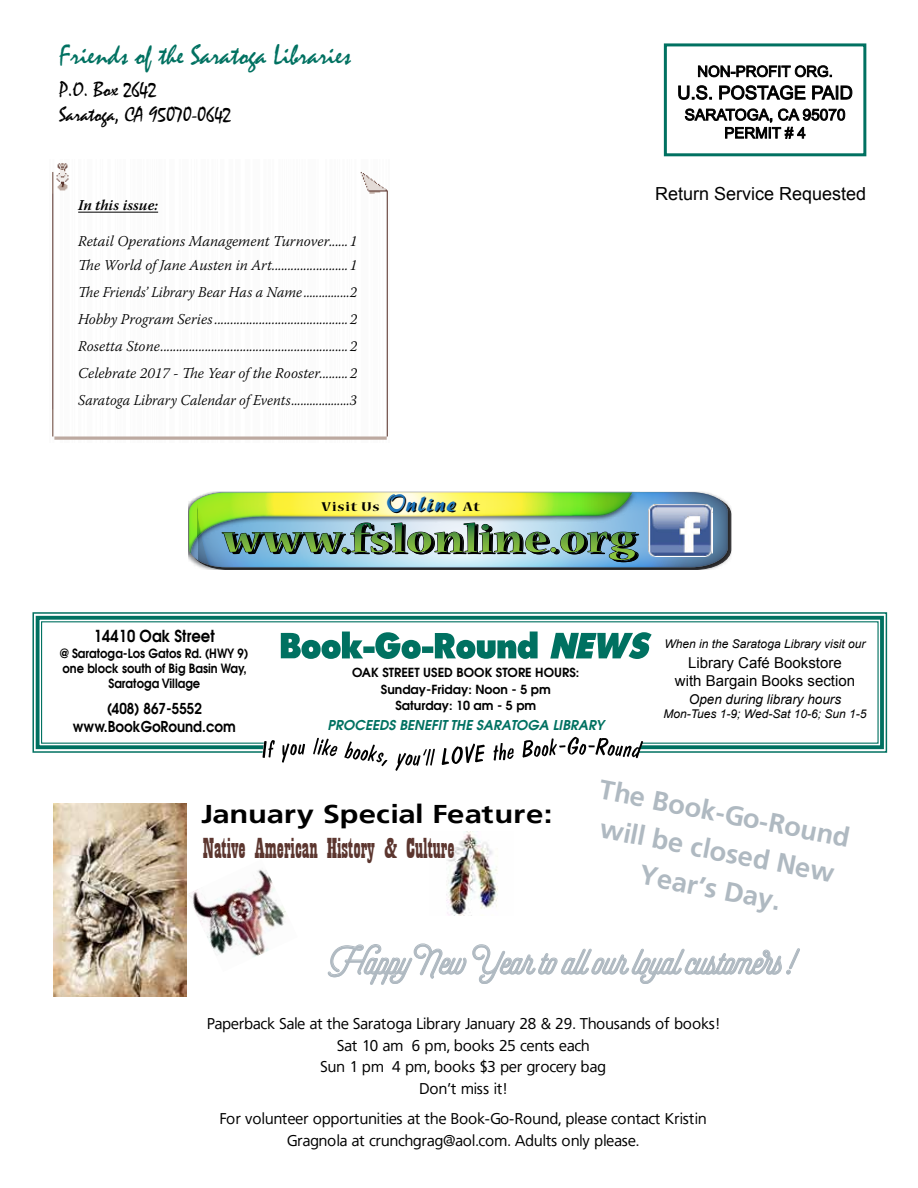
<style>
.page{position:relative;width:918px;height:1188px;background:#fff}
.page>*{position:absolute;margin:0;border:0;box-sizing:border-box;transform-origin:0 0}
.t1{font:700 42.45px "Nueva Std";letter-spacing:.025em;color:#000;scale:1.12 1}
.t2{font:900 39.9px "Selfie";color:#afb9c1}
.t3{font:700 31.5px/37.8px "Weissach";color:#afb9c1;text-align:center}
.t4{font:30px "Playbill";color:#5c362f}
.t5{font:700 30px "Weissach";color:#000;scale:1.2 1}
.t6{font:28.5px "Mistral";color:#007161}
.t7{font:21px/25.5px "Mistral";color:#000}
.t8{font:18px/21.6px "Weissach";color:#000;text-align:center}
.t9{font:18px "Arial";color:#000}
.t10{font:600 16.5px "Avant Garde";color:#000;scale:.9 1}
.t11{font:italic 300 15px/27px "Warnock Pro";color:#000;text-align:justify;scale:.96 1}
.t12{font:italic 300 15px/24px "Warnock Pro";color:#000}
.t13{font:15px/18px "Arial";color:#000;text-align:center}
.t14{font:600 15px/18px "Avant Garde";color:#000;text-align:center;scale:.9 1}
.t15{font:italic 600 15px "Warnock Pro";color:#000}
.t16{font:700 14.1px "Nueva Std";letter-spacing:.05em;color:#000;scale:1.12 1}
.t17{font:italic 600 13.5px "Avant Garde";color:#007161}
.t18{font:italic 13.5px "Arial";color:#000}
.t19{font:600 12.75px/15.3px "Avant Garde";color:#000;text-align:center;scale:.9 1}
.t20{font:600 12.45px/16.5px "Avant Garde";color:#000;text-align:center}
.t21{font:italic 12px "Arial";color:#000}
.s1{font-family:"ARBERKLEY";font-weight:400;font-size:24.45px;color:#1c75bc}
</style>
<div class="page">
<img style="left:446px;top:831px;width:52px;height:85px">
<img style="left:189px;top:869px;width:97px;height:88px">
<div style="left:36px;top:616px;width:848px;height:133px;border:4px solid #007161"></div>
<div style="left:32px;top:612px;width:855px;height:141px;border:2px solid #007161"></div>
<img style="left:52px;top:163px;width:336px;height:277px">
<div style="left:664px;top:43px;width:202px;height:113px;border:3px solid #007161"></div>
<svg style="left:698px;top:65px;width:134px;height:12px"></svg>
<svg style="left:678px;top:85px;width:174px;height:15px"></svg>
<svg style="left:685px;top:109px;width:160px;height:30px"></svg>
<hr style="left:78px;top:212px;width:80px;height:1px;background:#000">
<svg style="left:281px;top:632px;width:371px;height:27px"></svg>
<img style="left:189px;top:492px;width:542px;height:78px">
<img style="left:648px;top:504px;width:65px;height:52px">
<svg style="left:262px;top:737px;width:381px;height:34px"></svg>
<svg style="left:328px;top:943px;width:472px;height:42px"></svg>
<img style="left:54px;top:804px;width:132px;height:192px">
<h3 class="t6" style="left:59px;top:39px;width:293px">Friends of the Saratoga Libraries</h3>
<h3 class="t7" style="left:59px;top:77px;width:174px">P.O. Box 2642<br>Saratoga, CA 95070-0642</h3>
<p class="t15" style="left:78px;top:196px;width:81px">In this issue:</p>
<p class="t12" style="left:78px;top:229px;width:280px">Retail Operations Management Turnover......1<br>The World of Jane Austen in Art........................1</p>
<p class="t11" style="left:78px;top:279px;width:292px">The Friends’ Library Bear Has a Name ...............2<br>Hobby Program Series..........................................2<br>Rosetta Stone...........................................................2<br>Celebrate 2017 - The Year of the Rooster.........2<br>Saratoga Library Calendar of Events...................3</p>
<p class="t9" style="left:655px;top:182px;width:213px">Return Service Requested</p>
<p class="t16" style="left:322px;top:500px;width:143px">Visit Us <span class="s1">Online</span> At</p>
<h1 class="t1" style="left:225px;top:521px;width:371px">www.fslonline.org</h1>
<p class="t10" style="left:94px;top:625px;width:136px">14410 Oak Street</p>
<p class="t19" style="left:60px;top:645px;width:211px">@ Saratoga-Los Gatos Rd. (HWY 9) one block south of Big Basin Way,<br>Saratoga Village</p>
<p class="t14" style="left:73px;top:699px;width:183px">(408) 867-5552 www.BookGoRound.com</p>
<p class="t20" style="left:352px;top:664px;width:229px">OAK STREET USED BOOK STORE HOURS:<br>Sunday-Friday: Noon - 5 pm<br>Saturday: 10 am - 5 pm</p>
<p class="t17" style="left:327px;top:716px;width:278px">PROCEEDS BENEFIT THE SARATOGA LIBRARY</p>
<p class="t21" style="left:665px;top:636px;width:202px">When in the Saratoga Library visit our</p>
<p class="t13" style="left:675px;top:654px;width:182px">Library Café Bookstore with Bargain Books section</p>
<p class="t18" style="left:689px;top:690px;width:154px">Open during library hours</p>
<p class="t21" style="left:664px;top:706px;width:204px">Mon-Tues 1-9; Wed-Sat 10-6; Sun 1-5</p>
<h3 class="t5" style="left:201px;top:799px;width:294px">January Special Feature:</h3>
<h3 class="t4" style="left:203px;top:833px;width:254px">Native American History &amp; Culture</h3>
<h3 class="t3" style="left:603px;top:771px;width:256px;rotate:11deg">The Book-Go-Round will be closed New<br>Year’s Day.</h3>
<h2 class="t2" style="left:329px;top:936px;width:467px">Happy New Year to all our loyal customers!</h2>
<p class="t8" style="left:207px;top:1013px;width:514px">Paperback Sale at the Saratoga Library January 28 &amp; 29. Thousands of books!<br>Sat 10 am – 6 pm, books 25 cents each<br>Sun 1 pm – 4 pm, books $3 per grocery bag<br>Don’t miss it!</p>
<p class="t8" style="left:220px;top:1108px;width:488px">For volunteer opportunities at the Book-Go-Round, please contact Kristin<br>Gragnola at crunchgrag@aol.com. Adults only please.</p>
</div>
